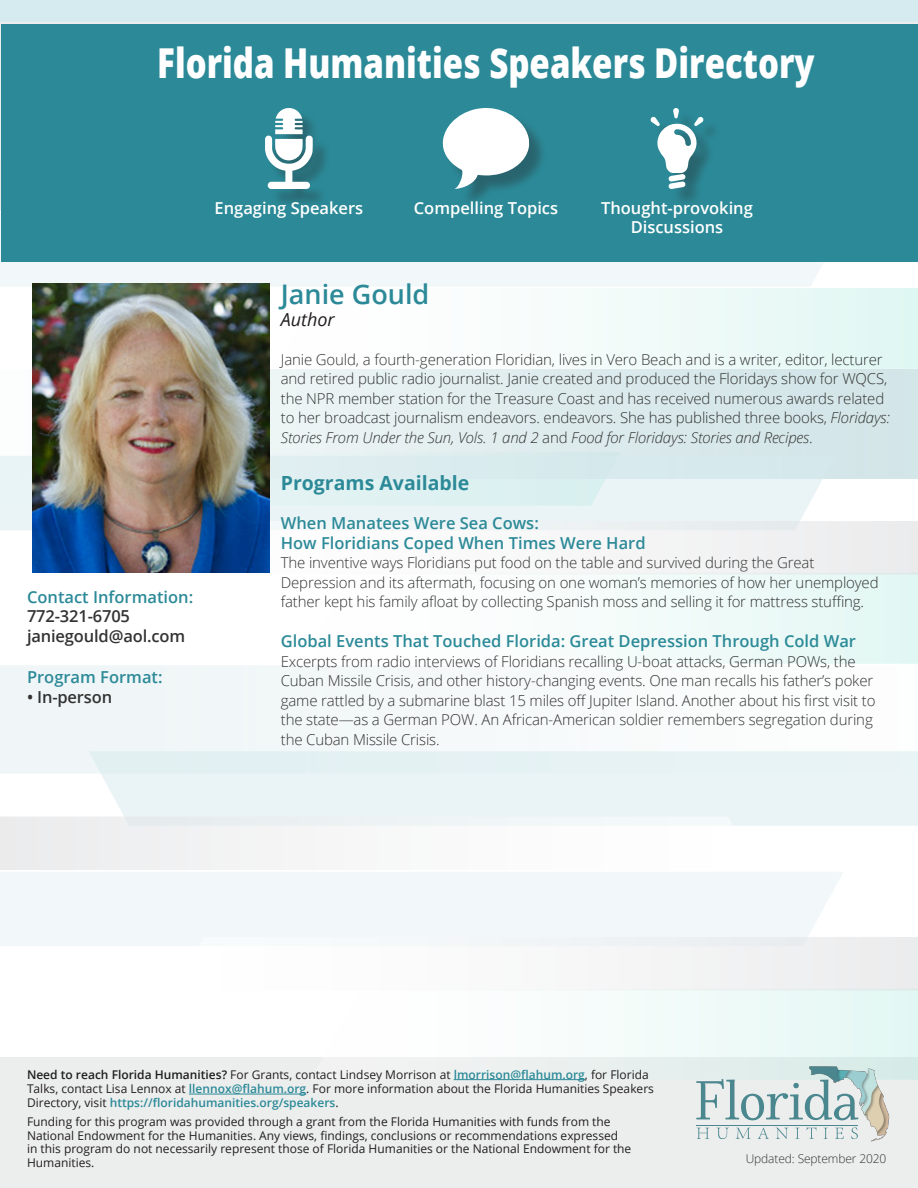
<style>
.page{position:relative;width:918px;height:1188px;background:#fff}
.page>*{position:absolute;margin:0;border:0;box-sizing:border-box;transform-origin:0 0}
.t1{font:800 41.25px "Open Sans";color:#fff;scale:.8 1}
.t2{font:600 27px "Open Sans";color:#2c8a98}
.t3{font:700 19.5px "Open Sans";color:#2c8a98}
.t4{font:italic 18px "Open Sans";color:#231f20}
.t5{font:600 16.5px/19.8px "Open Sans";color:#2c8a98}
.t6{font:600 16.5px/19.8px "Open Sans";color:#fff;text-align:center}
.t7{font:600 16.5px "Open Sans";letter-spacing:-.01em;color:#323332}
.t8{font:300 15px/19.5px "Open Sans";letter-spacing:-.01em;color:#323332}
.t9{font:12px/13.5px "Open Sans";color:#231f20}
.t10{font:300 12px "Open Sans";letter-spacing:-.01em;color:#323332}
.s1{font-style:italic}
.s2{font-weight:600;color:#1e1e1d}
.s3{font-weight:600;color:#2c8a98}
</style>
<div class="page">
<svg style="left:615px;top:575px;width:303px;height:89px"></svg>
<svg style="left:270px;top:370px;width:648px;height:108px;background:#ddebed"></svg>
<svg style="left:0;top:456px;width:836px;height:74px;background:#e2f0f2"></svg>
<svg style="left:167px;top:521px;width:751px;height:54px"></svg>
<div style="left:0;top:1058px;width:918px;height:130px;background:#eceded"></div>
<div style="left:0;top:0;width:918px;height:22px;background:#d6ebef"></div>
<div style="left:0;top:665px;width:438px;height:108px;background:#f1f7f8"></div>
<div style="left:89px;top:751px;width:829px;height:75px;background:#eaf4f6"></div>
<svg style="left:0;top:817px;width:757px;height:53px"></svg>
<svg style="left:311px;top:990px;width:607px;height:90px"></svg>
<div style="left:0;top:872px;width:843px;height:74px;background:#f2f8fa"></div>
<svg style="left:175px;top:937px;width:743px;height:53px"></svg>
<svg style="left:0;top:213px;width:851px;height:73px;fill:#f2f8fa"></svg>
<svg style="left:585px;top:288px;width:333px;height:81px"></svg>
<div style="left:1px;top:24px;width:917px;height:237px;background:#2c8a98"></div>
<svg style="left:0;top:107px;width:714px;height:104px"></svg>
<hr style="left:696px;top:1125px;width:162px;height:1px;background:#4b878f">
<svg style="left:696px;top:1079px;width:110px;height:41px"></svg>
<img style="left:806px;top:1062px;width:85px;height:80px">
<svg style="left:697px;top:1127px;width:161px;height:12px"></svg>
<hr style="left:454px;top:1079px;width:131px;height:1px;background:#2c8a98">
<hr style="left:189px;top:1094px;width:117px;height:1px;background:#2c8a98">
<img style="left:32px;top:284px;width:238px;height:288px">
<h1 class="t1" style="left:157px;top:31px;width:823px">Florida Humanities Speakers Directory</h1>
<p class="t5" style="left:27px;top:587px;width:168px">Contact Information:</p>
<p class="t7" style="left:27px;top:605px;width:105px">772-321-6705</p>
<p class="t7" style="left:27px;top:624px;width:160px">janiegould@aol.com</p>
<p class="t5" style="left:27px;top:667px;width:137px">Program Format:</p>
<p class="t7" style="left:27px;top:685px;width:87px">• In-person</p>
<p class="t6" style="left:215px;top:197px;width:150px">Engaging Speakers</p>
<p class="t6" style="left:414px;top:197px;width:146px">Compelling Topics</p>
<p class="t6" style="left:601px;top:197px;width:153px">Thought-provoking<br>Discussions</p>
<p class="t2" style="left:281px;top:276px;width:150px">Janie Gould</p>
<p class="t4" style="left:281px;top:307px;width:55px">Author</p>
<p class="t8" style="left:281px;top:349px;width:611px">Janie Gould, a fourth-generation Floridian, lives in Vero Beach and is a writer, editor, lecturer and retired public radio journalist. Janie created and produced the Floridays show for WQCS, the NPR member station for the Treasure Coast and has received numerous awards related to her broadcast journalism endeavors. endeavors. She has published three books, <span class="s1">Floridays:<br>Stories From Under the Sun, Vols. 1 and 2</span> and <span class="s1">Food for Floridays: Stories and Recipes</span>.</p>
<p class="t3" style="left:281px;top:469px;width:190px">Programs Available</p>
<p class="t5" style="left:281px;top:513px;width:366px">When Manatees Were Sea Cows:<br>How Floridians Coped When Times Were Hard</p>
<p class="t8" style="left:281px;top:552px;width:599px">The inventive ways Floridians put food on the table and survived during the Great<br>Depression and its aftermath, focusing on one woman’s memories of how her unemployed father kept his family afloat by collecting Spanish moss and selling it for mattress stuffing.</p>
<p class="t5" style="left:281px;top:631px;width:577px">Global Events That Touched Florida: Great Depression Through Cold War</p>
<p class="t8" style="left:281px;top:651px;width:596px">Excerpts from radio interviews of Floridians recalling U-boat attacks, German POWs, the Cuban Missile Crisis, and other history-changing events. One man recalls his father’s poker game rattled by a submarine blast 15 miles off Jupiter Island. Another about his first visit to the state—as a German POW. An African-American soldier remembers segregation during the Cuban Missile Crisis.</p>
<p class="t9" style="left:27px;top:1067px;width:628px;line-height:14px"><span class="s2">Need to reach Florida Humanities?</span> For Grants, contact Lindsey Morrison at <span class="s3">lmorrison@flahum.org</span>, for Florida<br>Talks, contact Lisa Lennox at <span class="s3">llennox@flahum.org</span>. For more information about the Florida Humanities Speakers<br>Directory, visit <span class="s3">https://floridahumanities.org/speakers</span>.</p>
<p class="t9" style="left:27px;top:1115px;width:606px">Funding for this program was provided through a grant from the Florida Humanities with funds from the National Endowment for the Humanities. Any views, findings, conclusions or recommendations expressed in this program do not necessarily represent those of Florida Humanities or the National Endowment for the Humanities.</p>
<p class="t9" style="left:736px;top:1152px;width:152px">Updated: 2020, September</p>
<p class="t10" style="left:746px;top:1151px;width:142px">Updated: September 2020</p>
</div>
